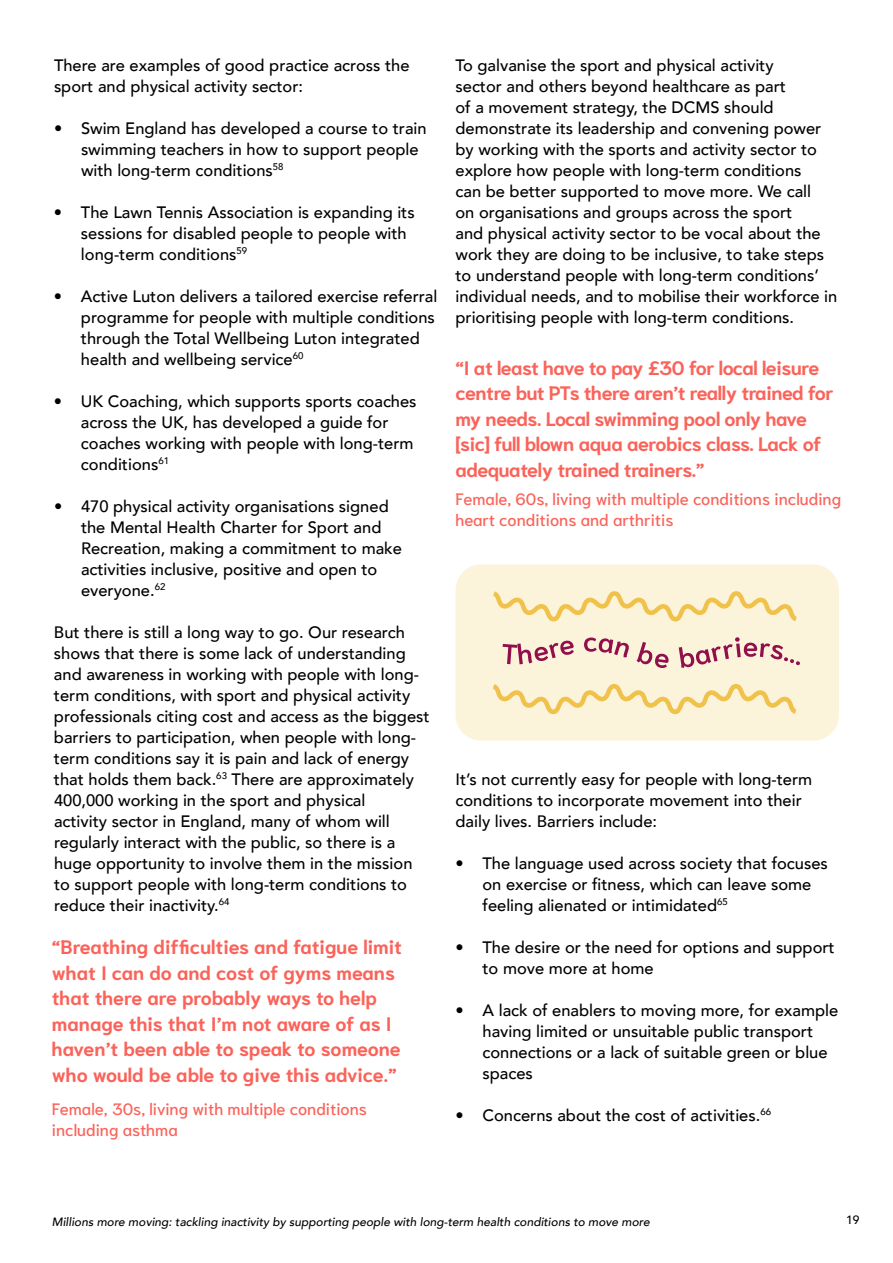
<style>
.page{position:relative;width:893px;height:1263px;background:#fff}
.page>*{position:absolute;margin:0;border:0;box-sizing:border-box;transform-origin:0 0}
.t1{font:700 19.5px/25.5px "Niramit";color:#fa635a}
.t2{font:700 19.5px/25.5px "Niramit";letter-spacing:-.02em;color:#fa635a}
.t3{font:500 16.5px/21px "Avenir";color:#000}
.t4{font:500 16.5px/21px "Niramit";color:#fa635a}
.t5{font:italic 500 12px "Avenir";color:#000}
.t6{font:500 12px "Avenir";color:#000}
</style>
<div class="page">
<div style="left:455px;top:564px;width:384px;height:176px;background:#fcf3db;border-radius:26px"></div>
<svg style="left:493px;top:591px;width:307px;height:124px"></svg>
<p class="t3" style="left:54px;top:53px;width:357px">There are examples of good practice across the sport and physical activity sector:</p>
<p class="t3" style="left:81px;top:116px;width:347px;text-indent:-27px">• Swim England has developed a course to train swimming teachers in how to support people with long-term conditions<sup>58</sup></p>
<p class="t3" style="left:81px;top:200px;width:335px;text-indent:-27px">• The Lawn Tennis Association is expanding its sessions for disabled people to people with long-term conditions<sup>59</sup></p>
<p class="t3" style="left:81px;top:284px;width:358px;text-indent:-27px">• Active Luton delivers a tailored exercise referral programme for people with multiple conditions through the Total Wellbeing Luton integrated health and wellbeing service<sup>60</sup></p>
<p class="t3" style="left:81px;top:389px;width:337px;text-indent:-27px">• UK Coaching, which supports sports coaches across the UK, has developed a guide for coaches working with people with long-term conditions<sup>61</sup></p>
<p class="t3" style="left:81px;top:494px;width:322px;text-indent:-27px">• 470 physical activity organisations signed the Mental Health Charter for Sport and Recreation, making a commitment to make activities inclusive, positive and open to everyone.<sup>62</sup></p>
<p class="t3" style="left:54px;top:620px;width:377px">But there is still a long way to go. Our research shows that there is some lack of understanding and awareness in working with people with long&shy;term conditions, with sport and physical activity professionals citing cost and access as the biggest barriers to participation, when people with long&shy;term conditions say it is pain and lack of energy that holds them back.<sup>63</sup> There are approximately 400,000 working in the sport and physical<br>activity sector in England, many of whom will regularly interact with the public, so there is a huge opportunity to involve them in the mission to support people with long-term conditions to reduce their inactivity.<sup>64</sup></p>
<p class="t1" style="left:52px;top:935px;width:352px">“Breathing difficulties and fatigue limit what I can do and cost of gyms means that there are probably ways to help manage this that I’m not aware of as I haven’t been able to speak to someone who would be able to give this advice.”</p>
<p class="t4" style="left:52px;top:1098px;width:317px">Female, 30s, living with multiple conditions including asthma</p>
<p class="t3" style="left:455px;top:53px;width:383px">To galvanise the sport and physical activity<br>sector and others beyond healthcare as part<br>of a movement strategy, the DCMS should demonstrate its leadership and convening power by working with the sports and activity sector to explore how people with long-term conditions<br>can be better supported to move more. We call<br>on organisations and groups across the sport<br>and physical activity sector to be vocal about the work they are doing to be inclusive, to take steps to understand people with long-term conditions’ individual needs, and to mobilise their workforce in prioritising people with long-term conditions.</p>
<p class="t2" style="left:455px;top:355px;width:379px">“I at least have to pay £30 for local leisure centre but PTs there aren’t really trained for my needs. Local swimming pool only have [sic] full blown aqua aerobics class. Lack of adequately trained trainers.”</p>
<p class="t4" style="left:455px;top:488px;width:387px">Female, 60s, living with multiple conditions including heart conditions and arthritis</p>
<p class="t3" style="left:455px;top:768px;width:358px">It’s not currently easy for people with long-term conditions to incorporate movement into their daily lives. Barriers include:</p>
<p class="t3" style="left:482px;top:852px;width:347px;text-indent:-27px">• The language used across society that focuses on exercise or fitness, which can leave some feeling alienated or intimidated<sup>65</sup></p>
<p class="t3" style="left:482px;top:935px;width:354px;text-indent:-27px">• The desire or the need for options and support to move more at home</p>
<p class="t3" style="left:482px;top:998px;width:357px;text-indent:-27px">• A lack of enablers to moving more, for example having limited or unsuitable public transport connections or a lack of suitable green or blue spaces</p>
<p class="t3" style="left:455px;top:1103px;width:317px">• Concerns about the cost of activities.<sup>66</sup></p>
<p class="t5" style="left:52px;top:1215px;width:599px">Millions more moving: tackling inactivity by supporting people with long-term health conditions to move more</p>
<p class="t6" style="left:846px;top:1210px;width:15px">19</p>
</div>
